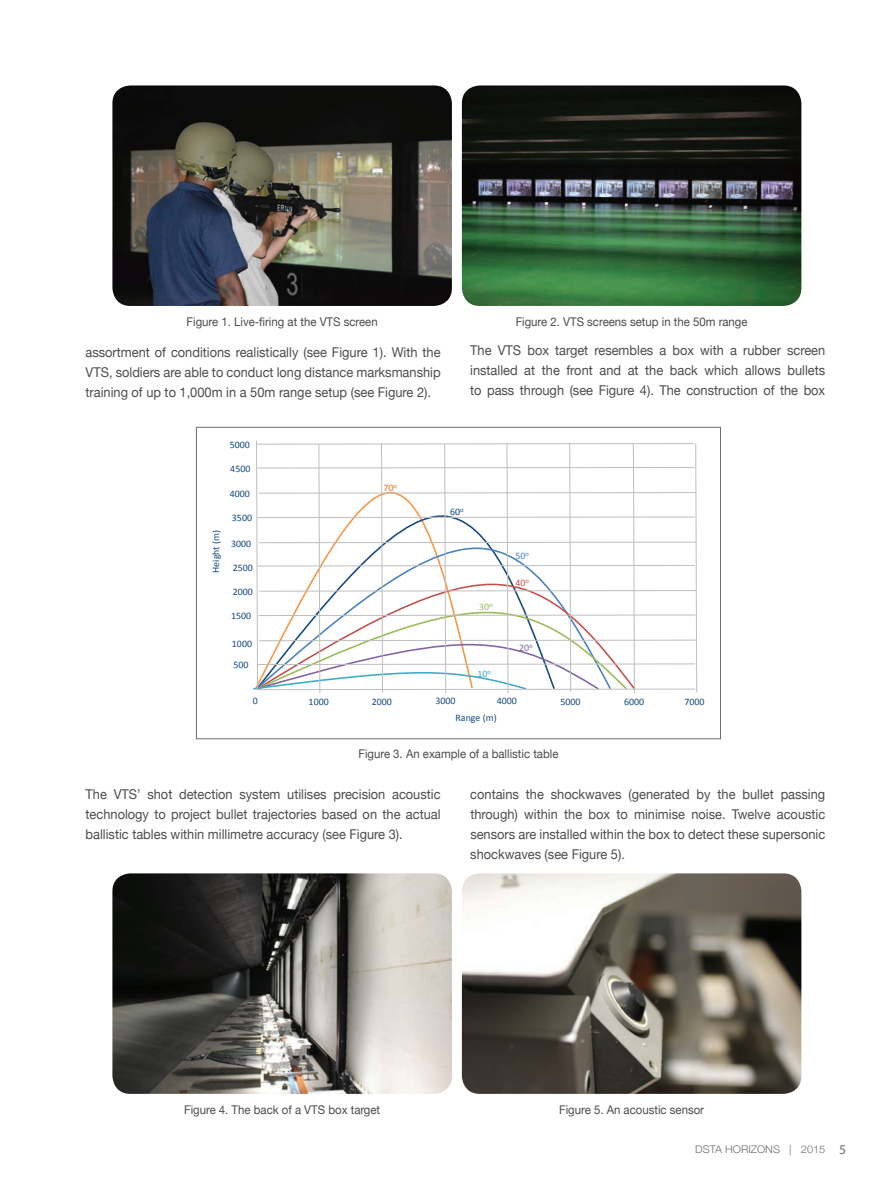
<style>
.page{position:relative;width:894px;height:1192px;background:#fff}
.page>*{position:absolute;margin:0;border:0;box-sizing:border-box;transform-origin:0 0}
.t1{font:13.5px/20.2px "Helvetica Neue";color:#4b4c4d;text-align:justify;scale:.95 1}
.t2{font:12px "Helvetica Neue";color:#4b4c4d;scale:.95 1}
.t3{font:300 10.5px "Helvetica Neue";color:#6c6d70;scale:1.05 1}
.t4{font:9.9px "Calibri";color:#15497e}
.t5{font:9.9px "Calibri";color:#e56c25}
.t6{font:9.9px "Calibri";color:#4a81bf}
.t7{font:9.9px "Calibri";color:#c3504d}
.t8{font:9.9px "Calibri";color:#9abb58}
.t9{font:9.9px "Calibri";color:#8065a3}
.t10{font:9.9px "Calibri";color:#3fabc5}
.s1{font-family:"Myriad Pro";font-weight:400;font-size:13.5px}
</style>
<div class="page">
<img style="left:462px;top:873px;width:339px;height:220px">
<img style="left:112px;top:873px;width:340px;height:220px">
<img style="left:112px;top:85px;width:340px;height:221px">
<img style="left:462px;top:85px;width:339px;height:221px">
<div style="left:196px;top:427px;width:525px;height:312px;border:1px solid #6c6d70"></div>
<svg style="left:253px;top:440px;width:444px;height:254px"></svg>
<p class="t2" style="left:187px;top:314px;width:203px">Figure 1. Live-firing at the VTS screen</p>
<p class="t1" style="left:85px;top:341px;width:375px">assortment of conditions realistically (see Figure 1). With the VTS, soldiers are able to conduct long distance marksmanship training of up to 1,000m in a 50m range setup (see Figure 2).</p>
<p class="t2" style="left:515px;top:314px;width:246px">Figure 2. VTS screens setup in the 50m range</p>
<p class="t1" style="left:470px;top:339px;width:375px">The VTS box target resembles a box with a rubber screen installed at the front and at the back which allows bullets to pass through (see Figure 4). The construction of the box</p>
<p class="t4" style="left:210px;top:573px;width:44px;rotate:-90deg">Height (m)</p>
<p class="t4" style="left:230px;top:438px;width:22px">5000</p>
<p class="t4" style="left:230px;top:462px;width:22px">4500</p>
<p class="t4" style="left:230px;top:488px;width:22px">4000</p>
<p class="t4" style="left:232px;top:512px;width:22px">3500</p>
<p class="t4" style="left:231px;top:537px;width:22px">3000</p>
<p class="t4" style="left:233px;top:561px;width:22px">2500</p>
<p class="t4" style="left:233px;top:585px;width:22px">2000</p>
<p class="t4" style="left:231px;top:610px;width:22px">1500</p>
<p class="t4" style="left:232px;top:637px;width:22px">1000</p>
<p class="t4" style="left:233px;top:658px;width:17px">500</p>
<p class="t5" style="left:383px;top:482px;width:15px">70<sup>o</sup></p>
<p class="t4" style="left:450px;top:506px;width:15px">60<sup>o</sup></p>
<p class="t8" style="left:479px;top:600px;width:15px">30<sup>o</sup></p>
<p class="t10" style="left:477px;top:667px;width:15px">10<sup>o</sup></p>
<p class="t6" style="left:515px;top:549px;width:15px">50<sup>o</sup></p>
<p class="t7" style="left:515px;top:576px;width:15px">40<sup>o</sup></p>
<p class="t9" style="left:519px;top:641px;width:15px">20<sup>o</sup></p>
<p class="t4" style="left:253px;top:694px;width:7px">0</p>
<p class="t4" style="left:309px;top:695px;width:22px">1000</p>
<p class="t4" style="left:372px;top:695px;width:22px">2000</p>
<p class="t4" style="left:435px;top:694px;width:22px">3000</p>
<p class="t4" style="left:497px;top:694px;width:22px">4000</p>
<p class="t4" style="left:560px;top:695px;width:22px">5000</p>
<p class="t4" style="left:624px;top:695px;width:22px">6000</p>
<p class="t4" style="left:684px;top:695px;width:22px">7000</p>
<p class="t4" style="left:455px;top:711px;width:43px">Range (m)</p>
<p class="t2" style="left:358px;top:747px;width:212px">Figure 3. An example of a ballistic table</p>
<p class="t1" style="left:86px;top:783px;width:375px">The VTS’ shot detection system utilises precision acoustic technology to project bullet trajectories based on the actual ballistic tables within millimetre accuracy (see Figure 3).</p>
<p class="t1" style="left:470px;top:783px;width:375px">contains the shockwaves (generated by the bullet passing through) within the box to minimise noise. Twelve acoustic sensors are installed within the box to detect these supersonic shockwaves (see Figure 5).</p>
<p class="t2" style="left:184px;top:1102px;width:208px">Figure 4. The back of a VTS box target</p>
<p class="t2" style="left:559px;top:1102px;width:154px">Figure 5. An acoustic sensor</p>
<p class="t3" style="left:695px;top:1143px;width:145px">DSTA HORIZONS | 2015 <span class="s1">5</span></p>
</div>
